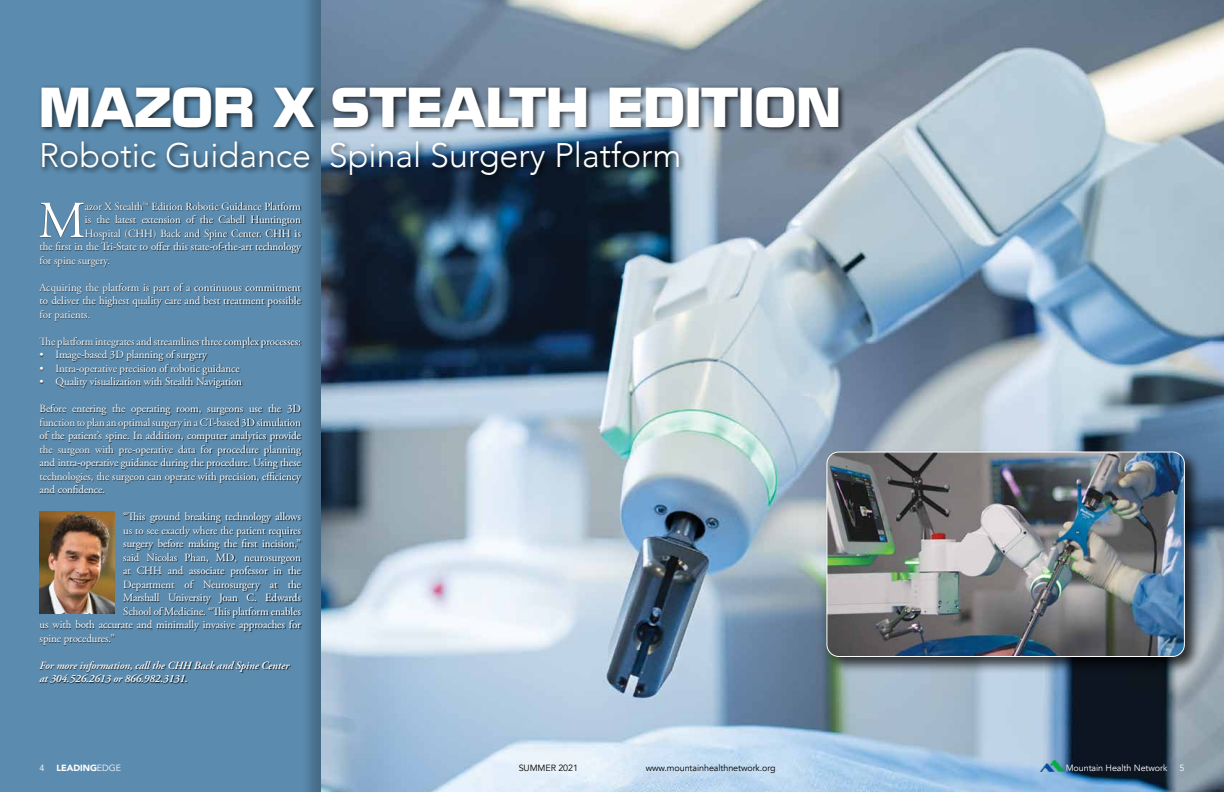
<style>
.page{position:relative;width:1224px;height:792px;background:#5b8bae}
.page>*{position:absolute;margin:0;border:0;box-sizing:border-box;transform-origin:0 0}
.t1{font:51.7px "Adobe Garamond Pro";color:#fff}
.t2{font:48.8px "Nissan Opti";color:#fff}
.t3{font:300 34px "Avenir";color:#fff}
.t4{font:11px/13.5px "Adobe Garamond Pro";letter-spacing:-.01em;color:#fff;text-align:justify}
.t5{font:italic 600 11px/13.5px "Adobe Garamond Pro";letter-spacing:-.01em;color:#fff}
.t6{font:9px "Avenir";letter-spacing:-.01em;color:#000}
.t7{font:9px "Avenir";letter-spacing:-.01em;color:#fff}
.t8{font:900 9px "Avenir";letter-spacing:-.01em;color:#fff}
.s1{font-weight:400}
</style>
<div class="page">
<img style="left:321px;top:0;width:903px;height:792px">
<img style="left:1041px;top:761px;width:23px;height:11px">
<div style="left:39px;top:202px;width:263px;height:482px;background:#000;opacity:.75"></div>
<img style="left:39px;top:512px;width:75px;height:102px">
<div style="left:823px;top:448px;width:379px;height:226px;background:#000;opacity:.75"></div>
<img style="left:827px;top:452px;width:357px;height:204px">
<div style="left:826px;top:452px;width:359px;height:205px;border:1px solid #fff;border-radius:12px"></div>
<div style="left:38px;top:84px;width:808px;height:99px;background:#000;opacity:.75"></div>
<h2 class="t2" style="left:39px;top:76px;width:803px">MAZOR X STEALTH EDITION</h2>
<h3 class="t3" style="left:39px;top:136px;width:644px">Robotic Guidance Spinal Surgery Platform</h3>
<h1 class="t1" style="left:38px;top:190px;width:49px">M</h1>
<p class="t4" style="left:85px;top:200px;width:217px">azor X Stealth™ Edition Robotic Guidance Platform</p>
<p class="t4" style="left:85px;top:214px;width:217px">is the latest extension of the Cabell Huntington</p>
<p class="t4" style="left:85px;top:227px;width:217px">Hospital (CHH) Back and Spine Center. CHH is</p>
<p class="t4" style="left:40px;top:241px;width:263px">the first in the Tri-State to offer this state-of-the-art technology</p>
<p class="t4" style="left:40px;top:254px;width:72px">for spine surgery.</p>
<p class="t4" style="left:40px;top:281px;width:263px">Acquiring the platform is part of a continuous commitment to deliver the highest quality care and best treatment possible for patients.</p>
<p class="t4" style="left:40px;top:335px;width:263px">The platform integrates and streamlines three complex processes:</p>
<p class="t4" style="left:40px;top:349px;width:169px">• Image-based 3D planning of surgery</p>
<p class="t4" style="left:40px;top:362px;width:202px">• Intra-operative precision of robotic guidance</p>
<p class="t4" style="left:40px;top:376px;width:204px">• Quality visualization with Stealth Navigation</p>
<p class="t4" style="left:40px;top:403px;width:263px">Before entering the operating room, surgeons use the 3D function to plan an optimal surgery in a CT-based 3D simulation of the patient’s spine. In addition, computer analytics provide the surgeon with pre-operative data for procedure planning and intra-operative guidance during the procedure. Using these technologies, the surgeon can operate with precision, efficiency and confidence.</p>
<p class="t4" style="left:123px;top:511px;width:179px">“This ground breaking technology allows</p>
<p class="t4" style="left:123px;top:524px;width:179px">us to see exactly where the patient requires</p>
<p class="t4" style="left:123px;top:538px;width:179px">surgery before making the first incision,”</p>
<p class="t4" style="left:123px;top:551px;width:179px">said Nicolas Phan, MD, neurosurgeon</p>
<p class="t4" style="left:123px;top:565px;width:179px">at CHH and associate professor in the</p>
<p class="t4" style="left:123px;top:578px;width:179px">Department of Neurosurgery at the</p>
<p class="t4" style="left:123px;top:592px;width:179px">Marshall University Joan C. Edwards</p>
<p class="t4" style="left:123px;top:605px;width:179px">School of Medicine. “This platform enables</p>
<p class="t4" style="left:40px;top:619px;width:263px">us with both accurate and minimally invasive approaches for</p>
<p class="t4" style="left:40px;top:632px;width:77px">spine procedures.”</p>
<p class="t5" style="left:40px;top:659px;width:251px">For more information, call the CHH Back and Spine Center at 304.526.2613 or 866.982.3131.</p>
<p class="t7" style="left:40px;top:763px;width:7px">4</p>
<p class="t8" style="left:57px;top:761px;width:66px">LEADING<span class="s1">EDGE</span></p>
<p class="t6" style="left:519px;top:763px;width:61px">SUMMER 2021</p>
<p class="t6" style="left:646px;top:763px;width:131px">www.mountainhealthnetwork.org</p>
<p class="t7" style="left:1066px;top:763px;width:103px">Mountain Health Network</p>
<p class="t7" style="left:1179px;top:763px;width:7px">5</p>
</div>
